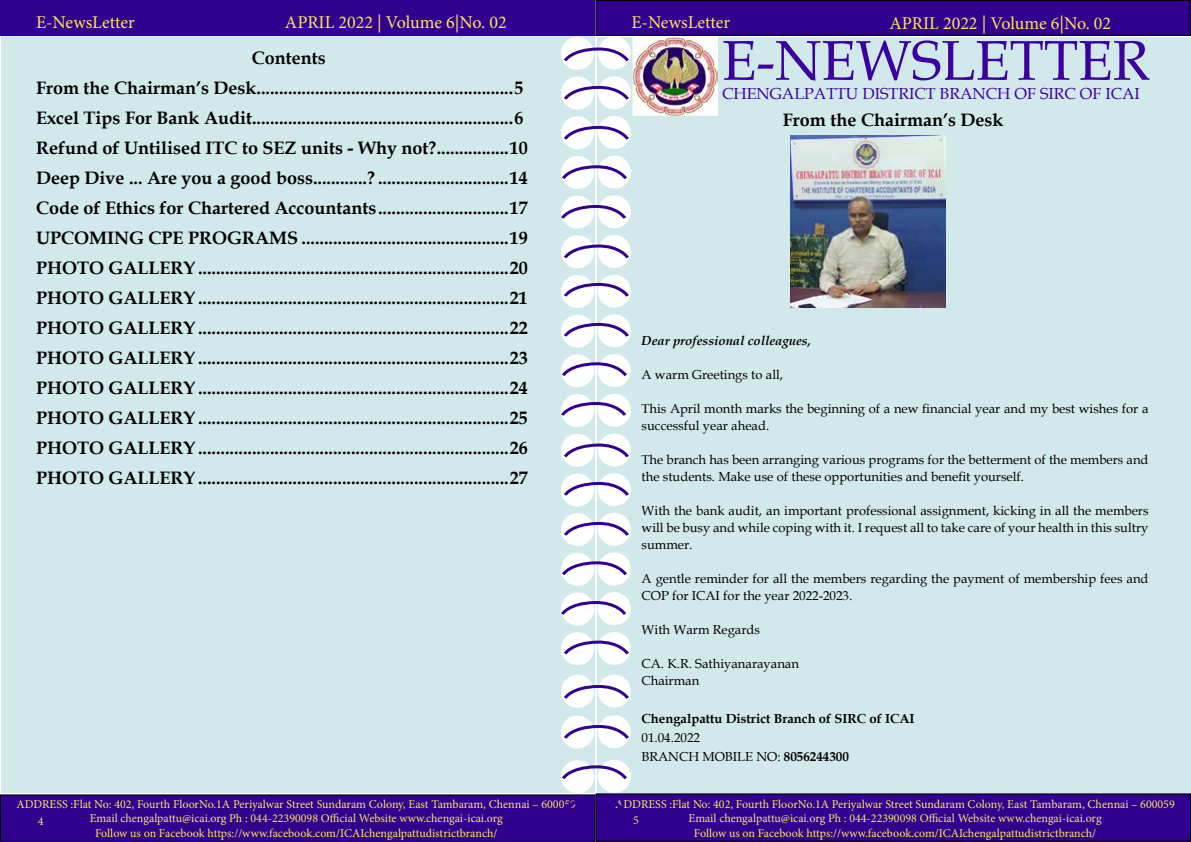
<style>
.page{position:relative;width:1191px;height:842px;background:#fff}
.page>*{position:absolute;margin:0;border:0;box-sizing:border-box;transform-origin:0 0}
.t1{font:56px "Book Antiqua";color:#3c00a1}
.t2{font:700 18px/30px "Book Antiqua";color:#000}
.t3{font:18px "Minion Pro";color:#fce85d}
.t4{font:16px "Book Antiqua";color:#3c00a1}
.t5{font:13px/17px "Book Antiqua";color:#000}
.t6{font:700 13px "Book Antiqua";color:#000}
.t7{font:italic 700 13px "Book Antiqua";color:#000}
.t8{font:12px/14.4px "Minion Pro";color:#fce85d;text-align:center}
.s1{font-weight:700}
</style>
<div class="page">
<div style="left:1px;top:36px;width:593px;height:757px;background:#d2e9ec"></div>
<div style="left:597px;top:37px;width:593px;height:757px;background:#d2e9ec"></div>
<div style="left:0;top:0;width:595px;height:36px;background:#32008f"></div>
<div style="left:596px;top:0;width:594px;height:36px;background:#32008f"></div>
<div style="left:595px;top:0;width:595px;height:36px;border:1px solid #000"></div>
<div style="left:596px;top:794px;width:594px;height:47px;background:#32008f"></div>
<div style="left:595px;top:793px;width:596px;height:49px;border:1px solid #000"></div>
<div style="left:598px;top:36px;width:33px;height:34px;background:#fff;border-radius:50%"></div>
<div style="left:561px;top:37px;width:33px;height:33px;background:#fff;border-radius:50%"></div>
<div style="left:598px;top:76px;width:33px;height:33px;background:#fff;border-radius:50%"></div>
<div style="left:561px;top:77px;width:33px;height:33px;background:#fff;border-radius:50%"></div>
<div style="left:598px;top:116px;width:33px;height:33px;background:#fff;border-radius:50%"></div>
<div style="left:561px;top:116px;width:33px;height:33px;background:#fff;border-radius:50%"></div>
<div style="left:598px;top:156px;width:33px;height:33px;background:#fff;border-radius:50%"></div>
<div style="left:561px;top:156px;width:33px;height:33px;background:#fff;border-radius:50%"></div>
<div style="left:598px;top:195px;width:33px;height:33px;background:#fff;border-radius:50%"></div>
<div style="left:561px;top:196px;width:33px;height:33px;background:#fff;border-radius:50%"></div>
<div style="left:598px;top:235px;width:33px;height:33px;background:#fff;border-radius:50%"></div>
<div style="left:561px;top:235px;width:33px;height:33px;background:#fff;border-radius:50%"></div>
<div style="left:598px;top:275px;width:33px;height:33px;background:#fff;border-radius:50%"></div>
<div style="left:561px;top:275px;width:33px;height:33px;background:#fff;border-radius:50%"></div>
<div style="left:598px;top:314px;width:33px;height:33px;background:#fff;border-radius:50%"></div>
<div style="left:561px;top:315px;width:33px;height:33px;background:#fff;border-radius:50%"></div>
<div style="left:598px;top:354px;width:33px;height:33px;background:#fff;border-radius:50%"></div>
<div style="left:561px;top:354px;width:33px;height:33px;background:#fff;border-radius:50%"></div>
<div style="left:598px;top:394px;width:33px;height:33px;background:#fff;border-radius:50%"></div>
<div style="left:561px;top:394px;width:33px;height:33px;background:#fff;border-radius:50%"></div>
<div style="left:598px;top:433px;width:33px;height:33px;background:#fff;border-radius:50%"></div>
<div style="left:561px;top:434px;width:33px;height:33px;background:#fff;border-radius:50%"></div>
<div style="left:598px;top:473px;width:33px;height:33px;background:#fff;border-radius:50%"></div>
<div style="left:561px;top:473px;width:33px;height:33px;background:#fff;border-radius:50%"></div>
<div style="left:598px;top:513px;width:33px;height:33px;background:#fff;border-radius:50%"></div>
<div style="left:561px;top:513px;width:33px;height:33px;background:#fff;border-radius:50%"></div>
<div style="left:598px;top:552px;width:33px;height:33px;background:#fff;border-radius:50%"></div>
<div style="left:561px;top:553px;width:33px;height:33px;background:#fff;border-radius:50%"></div>
<div style="left:598px;top:592px;width:33px;height:33px;background:#fff;border-radius:50%"></div>
<div style="left:561px;top:592px;width:33px;height:33px;background:#fff;border-radius:50%"></div>
<div style="left:598px;top:632px;width:33px;height:33px;background:#fff;border-radius:50%"></div>
<div style="left:561px;top:632px;width:33px;height:33px;background:#fff;border-radius:50%"></div>
<div style="left:598px;top:674px;width:33px;height:33px;background:#fff;border-radius:50%"></div>
<div style="left:561px;top:675px;width:33px;height:33px;background:#fff;border-radius:50%"></div>
<div style="left:598px;top:715px;width:33px;height:33px;background:#fff;border-radius:50%"></div>
<div style="left:561px;top:715px;width:33px;height:34px;background:#fff;border-radius:50%"></div>
<div style="left:598px;top:760px;width:33px;height:33px;background:#fff;border-radius:50%"></div>
<div style="left:561px;top:760px;width:33px;height:33px;background:#fff;border-radius:50%"></div>
<svg style="left:562px;top:45px;width:68px;height:19px"></svg>
<svg style="left:562px;top:441px;width:68px;height:19px"></svg>
<svg style="left:562px;top:242px;width:68px;height:19px"></svg>
<svg style="left:562px;top:638px;width:68px;height:19px"></svg>
<svg style="left:562px;top:84px;width:68px;height:18px"></svg>
<svg style="left:562px;top:480px;width:68px;height:18px"></svg>
<svg style="left:562px;top:281px;width:68px;height:18px"></svg>
<svg style="left:562px;top:683px;width:68px;height:18px"></svg>
<svg style="left:562px;top:124px;width:68px;height:18px"></svg>
<svg style="left:562px;top:520px;width:68px;height:18px"></svg>
<svg style="left:562px;top:321px;width:68px;height:18px"></svg>
<svg style="left:562px;top:723px;width:68px;height:18px"></svg>
<svg style="left:561px;top:163px;width:68px;height:18px"></svg>
<svg style="left:561px;top:559px;width:68px;height:18px"></svg>
<svg style="left:561px;top:360px;width:68px;height:18px"></svg>
<svg style="left:561px;top:763px;width:67px;height:18px"></svg>
<svg style="left:561px;top:203px;width:65px;height:18px"></svg>
<svg style="left:561px;top:599px;width:65px;height:18px"></svg>
<svg style="left:561px;top:400px;width:67px;height:18px"></svg>
<div style="left:0;top:794px;width:628px;height:48px;background:#32008f"></div>
<img style="left:632px;top:37px;width:85px;height:78px">
<img style="left:791px;top:136px;width:154px;height:171px">
<p class="t3" style="left:36px;top:10px;width:100px">E-NewsLetter</p>
<p class="t3" style="left:285px;top:10px;width:223px">APRIL 2022 | Volume 6|No. 02</p>
<p class="t2" style="left:36px;top:43px;width:493px;text-indent:216px">Contents<br>From the Chairman’s Desk.........................................................5<br>Excel Tips For Bank Audit..........................................................6<br>Refund of Untilised ITC to SEZ units - Why not?................10<br>Deep Dive ... Are you a good boss............? .............................14<br>Code of Ethics for Chartered Accountants.............................17<br>UPCOMING CPE PROGRAMS ..............................................19<br>PHOTO GALLERY.....................................................................20<br>PHOTO GALLERY.....................................................................21<br>PHOTO GALLERY.....................................................................22<br>PHOTO GALLERY.....................................................................23<br>PHOTO GALLERY.....................................................................24<br>PHOTO GALLERY.....................................................................25<br>PHOTO GALLERY.....................................................................26<br>PHOTO GALLERY.....................................................................27</p>
<p class="t8" style="left:16px;top:797px;width:561px">ADDRESS :Flat No: 402, Fourth FloorNo.1A Periyalwar Street Sundaram Colony, East Tambaram, Chennai – 600059<br>Email chengalpattu@icai.org Ph : 044-22390098 Official Website www.chengai-icai.org<br>Follow us on Facebook https://www.facebook.com/ICAIchengalpattudistrictbranch/</p>
<p class="t8" style="left:38px;top:814px;width:7px">4</p>
<p class="t3" style="left:631px;top:10px;width:100px">E-NewsLetter</p>
<p class="t3" style="left:889px;top:11px;width:223px">APRIL 2022 | Volume 6|No. 02</p>
<h1 class="t1" style="left:722px;top:22px;width:429px">E-NEWSLETTER</h1>
<p class="t4" style="left:722px;top:82px;width:419px">CHENGALPATTU DISTRICT BRANCH OF SIRC OF ICAI</p>
<p class="t2" style="left:783px;top:105px;width:222px">From the Chairman’s Desk</p>
<p class="t7" style="left:641px;top:331px;width:171px">Dear professional colleagues,</p>
<p class="t5" style="left:641px;top:366px;width:143px">A warm Greetings to all,</p>
<p class="t5" style="left:641px;top:400px;width:508px">This April month marks the beginning of a new financial year and my best wishes for a successful year ahead.</p>
<p class="t5" style="left:641px;top:451px;width:508px">The branch has been arranging various programs for the betterment of the members and the students. Make use of these opportunities and benefit yourself.</p>
<p class="t5" style="left:641px;top:502px;width:508px;text-align:justify">With the bank audit, an important professional assignment, kicking in all the members will be busy and while coping with it. I request all to take care of your health in this sultry summer.</p>
<p class="t5" style="left:641px;top:570px;width:508px">A gentle reminder for all the members regarding the payment of membership fees and<br>COP for ICAI for the year 2022-2023.</p>
<p class="t5" style="left:641px;top:621px;width:120px">With Warm Regards</p>
<p class="t5" style="left:641px;top:655px;width:159px">CA. K.R. Sathiyanarayanan<br>Chairman</p>
<p class="t6" style="left:641px;top:710px;width:274px">Chengalpattu District Branch of SIRC of ICAI</p>
<p class="t5" style="left:641px;top:728px;width:209px;line-height:19px">01.04.2022<br>BRANCH MOBILE NO: <span class="s1">8056244300</span></p>
<p class="t8" style="left:615px;top:797px;width:561px">ADDRESS :Flat No: 402, Fourth FloorNo.1A Periyalwar Street Sundaram Colony, East Tambaram, Chennai – 600059<br>Email chengalpattu@icai.org Ph : 044-22390098 Official Website www.chengai-icai.org<br>Follow us on Facebook https://www.facebook.com/ICAIchengalpattudistrictbranch/</p>
<p class="t8" style="left:633px;top:813px;width:7px">5</p>
</div>
